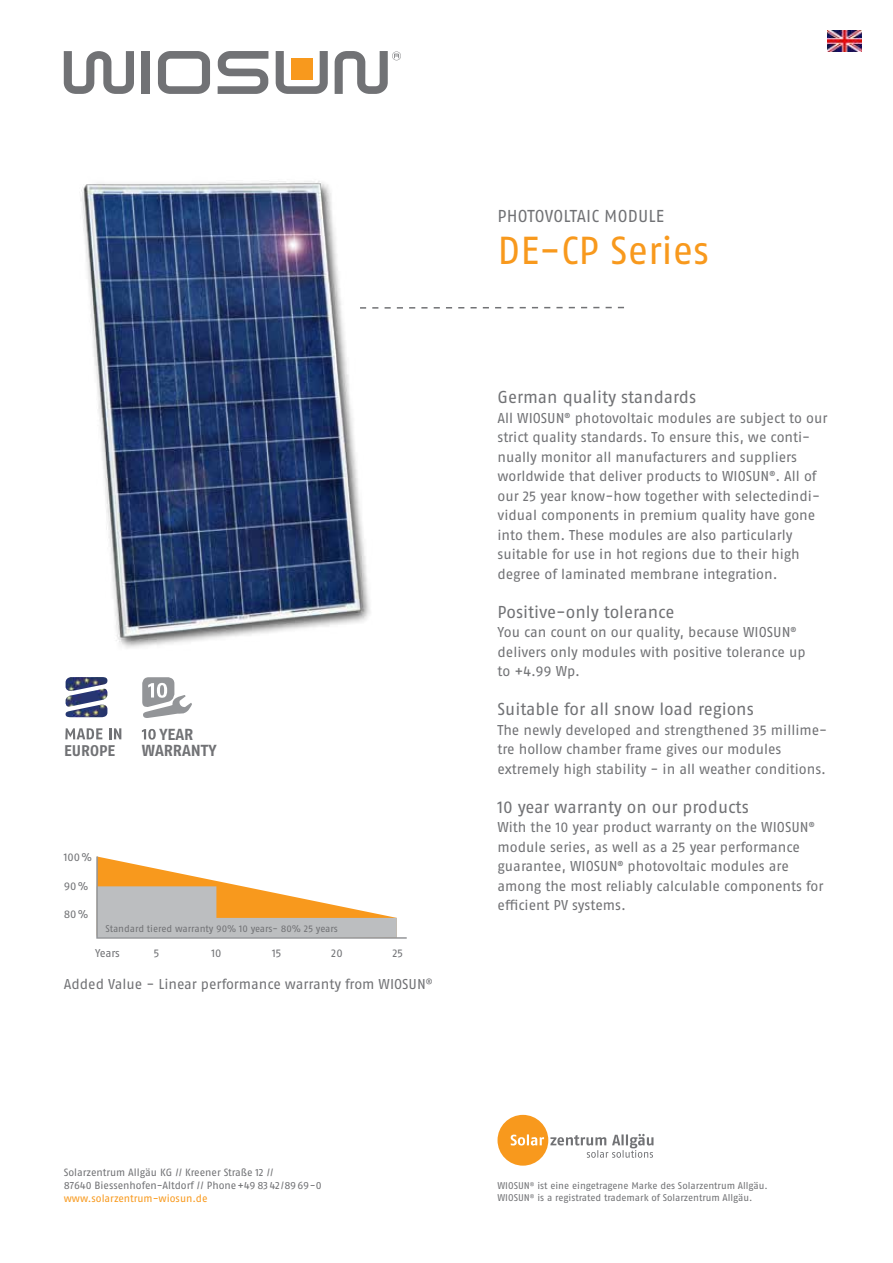
<style>
.page{position:relative;width:893px;height:1263px;background:#fff}
.page>*{position:absolute;margin:0;border:0;box-sizing:border-box;transform-origin:0 0}
.t1{font:39px "Fago OT";color:#f8991d}
.t2{font:17.25px "Fago OT";color:#717275}
.t3{font:700 15.9px/16px "Fago OT";color:#717275;text-align:center}
.t4{font:700 15.45px "Fago OT";color:#717275}
.t5{font:14.25px/19.5px "Fago OT";color:#717275}
.t6{font:11.25px "Fago OT";letter-spacing:-.01em;color:#717275}
.t7{font:10.5px/12.8px "Fago OT";color:#717275}
.t8{font:10.5px "Fago OT";color:#f8991d}
.t9{font:9.75px/12px "Fago OT";color:#717275}
</style>
<div class="page">
<div style="left:497px;top:1115px;width:51px;height:51px;background:#f8991d;border-radius:50%"></div>
<svg style="left:511px;top:1134px;width:33px;height:11px"></svg>
<svg style="left:550px;top:1134px;width:103px;height:24px"></svg>
<svg style="left:64px;top:51px;width:70px;height:43px"></svg>
<div style="left:142px;top:51px;width:8px;height:43px;background:#717275"></div>
<svg style="left:158px;top:51px;width:52px;height:43px"></svg>
<svg style="left:218px;top:51px;width:50px;height:43px"></svg>
<svg style="left:276px;top:51px;width:52px;height:43px"></svg>
<div style="left:291px;top:58px;width:21px;height:21px;background:#f8991d"></div>
<svg style="left:335px;top:51px;width:66px;height:43px"></svg>
<svg style="left:96px;top:856px;width:311px;height:83px"></svg>
<svg style="left:388px;top:307px;width:236px;height:2px"></svg>
<img style="left:827px;top:31px;width:34px;height:20px">
<svg style="left:65px;top:728px;width:37px;height:11px"></svg>
<svg style="left:109px;top:728px;width:12px;height:11px"></svg>
<img style="left:65px;top:677px;width:43px;height:40px">
<svg style="left:142px;top:729px;width:14px;height:11px"></svg>
<svg style="left:142px;top:677px;width:50px;height:41px"></svg>
<img style="left:81px;top:181px;width:307px;height:467px">
<p class="t4" style="left:64px;top:741px;width:52px">EUROPE</p>
<p class="t3" style="left:142px;top:726px;width:76px">YEAR<br>WARRANTY</p>
<p class="t6" style="left:64px;top:851px;width:30px">100%</p>
<p class="t6" style="left:64px;top:880px;width:26px">90%</p>
<p class="t6" style="left:64px;top:907px;width:26px">80%</p>
<p class="t9" style="left:106px;top:923px;width:234px">Standard tiered warranty 90% 10 years- 80% 25 years</p>
<p class="t6" style="left:95px;top:946px;width:26px">Years</p>
<p class="t6" style="left:153px;top:946px;width:7px">5</p>
<p class="t6" style="left:212px;top:946px;width:12px">10</p>
<p class="t6" style="left:272px;top:946px;width:11px">15</p>
<p class="t6" style="left:331px;top:946px;width:13px">20</p>
<p class="t6" style="left:392px;top:946px;width:12px">25</p>
<p class="t5" style="left:64px;top:974px;width:370px">Added Value - Linear performance warranty from WIOSUN<sup>®</sup></p>
<p class="t2" style="left:498px;top:206px;width:30px">Photovoltai</p>
<p class="t2" style="left:591px;top:206px;width:74px">C modulE</p>
<h1 class="t1" style="left:497px;top:227px;width:213px">D E-CP Series</h1>
<p class="t2" style="left:497px;top:387px;width:200px">German quality standards</p>
<p class="t5" style="left:497px;top:408px;width:331px">All WIOSUN® photovoltaic modules are subject to our strict quality standards. To ensure this, we conti&shy;nually monitor all manufacturers and suppliers worldwide that deliver products to WIOSUN®. All of our 25 year know-how together with selectedindi&shy;vidual components in premium quality have gone into them. These modules are also particularly suitable for use in hot regions due to their high degree of laminated membrane integration.</p>
<p class="t2" style="left:497px;top:601px;width:179px">Positive-only tolerance</p>
<p class="t5" style="left:497px;top:622px;width:310px">You can count on our quality, because WIOSUN® delivers only modules with positive tolerance up to +4.99 Wp.</p>
<p class="t2" style="left:497px;top:699px;width:258px">Suitable for all snow load regions</p>
<p class="t5" style="left:497px;top:720px;width:331px">The newly developed and strengthened 35 millime&shy;tre hollow chamber frame gives our modules extremely high stability - in all weather conditions.</p>
<p class="t2" style="left:497px;top:796px;width:253px">10 year warranty on our products</p>
<p class="t5" style="left:497px;top:817px;width:327px">With the 10 year product warranty on the WIOSUN® module series, as well as a 25 year performance guarantee, WIOSUN® photovoltaic modules are among the most reliably calculable components for efficient PV systems.</p>
<p class="t7" style="left:64px;top:1166px;width:259px">Solarzentrum Allgäu KG // Kreener Straße 12 //<br>87640 Biessenhofen-Altdorf // Phone +49 8342/8969-0</p>
<p class="t8" style="left:64px;top:1192px;width:145px">www.solarzentrum-wiosun.de</p>
<p class="t9" style="left:497px;top:1180px;width:272px">WIOSUN<sup>®</sup> ist eine eingetragene Marke des Solarzentrum Allgäu.<br>WIOSUN<sup>®</sup> is a registrated trademark of Solarzentrum Allgäu.</p>
</div>
